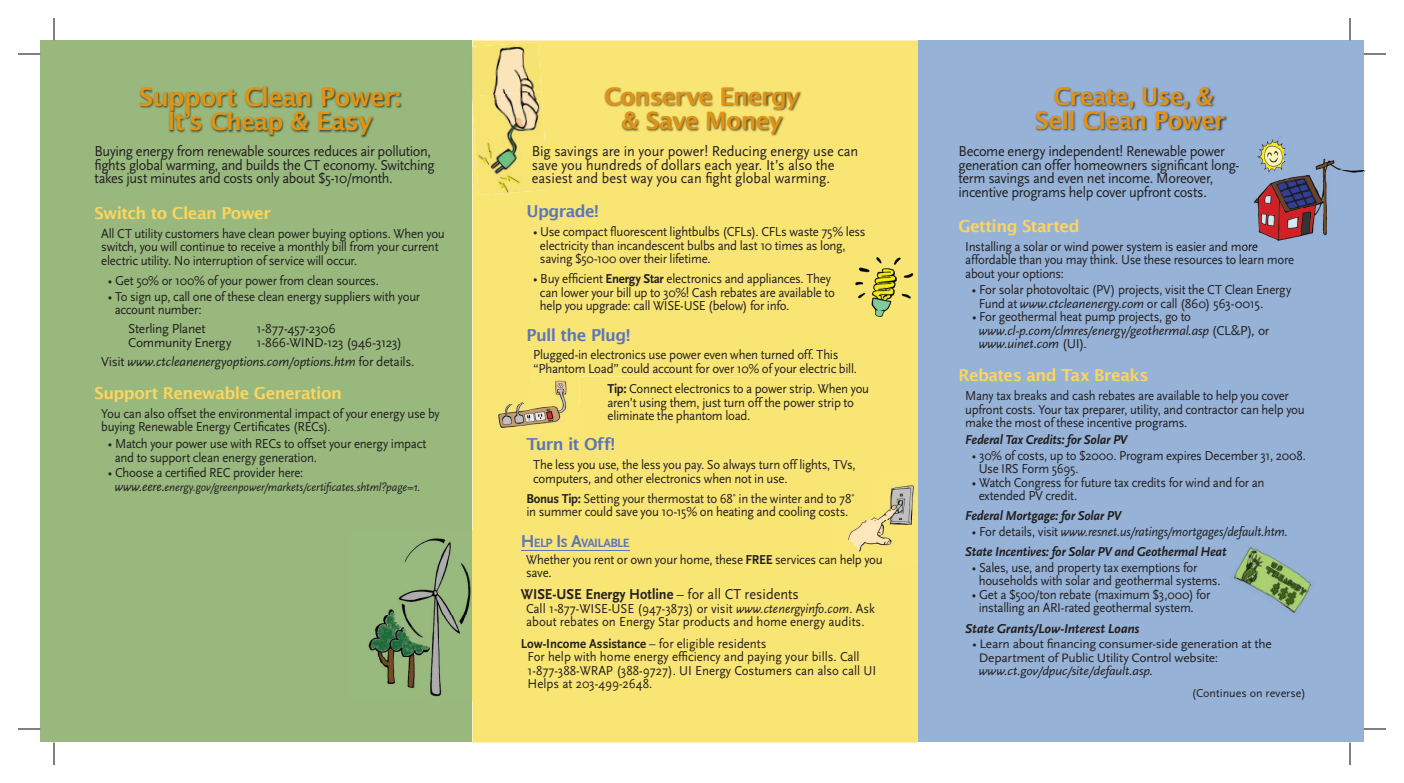
<style>
.page{position:relative;width:1404px;height:783px;background:#fff}
.page>*{position:absolute;margin:0;border:0;box-sizing:border-box;transform-origin:0 0}
.t1{font:600 25.5px/24px "Lucida Sans";letter-spacing:-.04em;color:#e19317;text-align:center}
.t2{font:600 24px/24px "Lucida Sans";letter-spacing:-.04em;color:#e19317;text-align:center}
.t3{font:600 16.5px "Lucida Sans";letter-spacing:-.035em;color:#fed55c}
.t4{font:600 16.5px "Lucida Sans";letter-spacing:-.035em;color:#5d76ba}
.t5{font:15px/13.5px "Scala Sans";letter-spacing:-.02em;color:#231f20;scale:.95 1}
.t6{font:15px/13.5px "Scala Sans";color:#231f20;scale:.95 1}
.t7{font:700 15px "Scala Sans";color:#231f20;scale:.95 1}
.t8{font:13.5px/13.5px "Scala Sans";letter-spacing:-.02em;color:#231f20;scale:.95 1}
.t9{font:13.5px/13.5px "Scala Sans";color:#231f20;scale:.95 1}
.t10{font:13.5px/18.9px "Scala Sans";letter-spacing:-.02em;color:#231f20}
.t11{font:italic 13.5px/20.2px "Scala Sans";letter-spacing:-.015em;color:#231f20;scale:.95 1}
.t12{font:italic 13.5px/13.5px "Scala Sans";letter-spacing:-.015em;color:#231f20}
.t13{font:italic 700 13.5px "Scala Sans";letter-spacing:-.015em;color:#231f20;scale:.95 1}
.t14{font:italic 700 13.5px "Scala Sans";letter-spacing:-.015em;color:#231f20}
.t15{font:12.9px/13.5px "Scala Sans";letter-spacing:-.02em;color:#231f20;scale:1.05 1}
.t16{font:italic 12.9px "Scala Sans";letter-spacing:-.01em;color:#231f20;scale:1.05 1}
.t17{font:700 12.6px "Scala Sans";letter-spacing:-.055em;color:#5d76ba}
.t18{font:italic 12px "Scala Sans";letter-spacing:-.01em;color:#231f20;scale:.95 1}
.t19{font:12px "Scala Sans";color:#231f20}
.s1{font-size:24px}
.s2{font-style:italic}
.s3{font-size:13.5px}
.s4{font-weight:700}
.s5{font-size:18px}
.s6{font-weight:400}
.s7{font-style:normal}
</style>
<div class="page">
<div style="left:40px;top:40px;width:432px;height:702px;background:#98b87d"></div>
<div style="left:918px;top:40px;width:446px;height:702px;background:#96b2d7"></div>
<div style="left:472px;top:40px;width:446px;height:702px;background:#f9e574"></div>
<div style="left:534px;top:363px;width:323px;height:13px;background:#f9e574"></div>
<img style="left:472px;top:91px;width:76px;height:104px">
<img style="left:472px;top:42px;width:69px;height:54px">
<img style="left:855px;top:256px;width:59px;height:61px">
<img style="left:837px;top:480px;width:81px;height:82px">
<img style="left:139px;top:86px;width:263px;height:52px">
<img style="left:1036px;top:87px;width:192px;height:44px">
<img style="left:605px;top:87px;width:197px;height:49px">
<hr style="left:521px;top:550px;width:109px;height:1px;background:#5d76ba">
<img style="left:1254px;top:136px;width:112px;height:105px">
<svg style="left:1246px;top:244px;width:12px;height:3px"></svg>
<img style="left:480px;top:376px;width:99px;height:58px">
<img style="left:534px;top:376px;width:45px;height:1px">
<img style="left:368px;top:530px;width:124px;height:171px">
<img style="left:1233px;top:547px;width:49px;height:45px">
<img style="left:1262px;top:563px;width:50px;height:50px">
<svg style="left:18px;top:54px;width:22px;height:1px"></svg>
<svg style="left:1364px;top:54px;width:22px;height:1px"></svg>
<svg style="left:18px;top:729px;width:22px;height:1px"></svg>
<svg style="left:1364px;top:729px;width:22px;height:1px"></svg>
<svg style="left:54px;top:18px;width:1px;height:22px"></svg>
<svg style="left:54px;top:742px;width:1px;height:23px"></svg>
<svg style="left:1350px;top:18px;width:1px;height:22px"></svg>
<svg style="left:1350px;top:742px;width:1px;height:23px"></svg>
<h1 class="t1" style="left:139px;top:85px;width:264px">Support Clean Power:<br>It’s <span class="s1">Cheap</span> &amp; Easy</h1>
<h2 class="t2" style="left:1035px;top:84px;width:191px">Create, Use, &amp;<br>Sell Clean Power</h2>
<h2 class="t2" style="left:604px;top:84px;width:197px">Conserve Energy &amp; Save Money</h2>
<p class="t5" style="left:94px;top:145px;width:360px">Buying energy from renewable sources reduces air pollution, fights global warming, and builds the CT economy. Switching takes just minutes and costs only about $5-10/month.</p>
<p class="t3" style="left:94px;top:204px;width:178px">Switch to Clean Power</p>
<p class="t8" style="left:101px;top:227px;width:363px">All CT utility customers have clean power buying options. When you switch, you will continue to receive a monthly bill from your current electric utility. No interruption of service will occur.</p>
<p class="t8" style="left:108px;top:274px;width:287px">• Get 50% or 100% of your power from clean sources.</p>
<p class="t8" style="left:115px;top:290px;width:323px;text-indent:-7px">• To sign up, call one of these clean energy suppliers with your account number:</p>
<p class="t10" style="left:128px;top:320px;width:79px">Sterling Planet</p>
<p class="t10" style="left:256px;top:320px;width:81px">1-877-457-2306</p>
<p class="t10" style="left:128px;top:333px;width:105px">Community Energy</p>
<p class="t10" style="left:101px;top:333px;width:315px;text-indent:155px">1-866-WIND-123 (946-3123)<br>Visit <span class="s2">www.ctcleanenergyoptions.com/options.htm</span> for details.</p>
<p class="t3" style="left:94px;top:384px;width:249px">Support Renewable Generation</p>
<p class="t8" style="left:101px;top:407px;width:358px">You can also offset the environmental impact of your energy use by buying Renewable Energy Certificates (RECs).</p>
<p class="t8" style="left:115px;top:437px;width:330px;text-indent:-7px">• Match your power use with RECs to offset your energy impact and to support clean energy generation.</p>
<p class="t8" style="left:108px;top:466px;width:207px">• Choose a certified REC provider here:</p>
<p class="t18" style="left:115px;top:480px;width:323px"><span class="s3">www.eere.</span>energy.gov/greenpower/markets/certificates.shtml?page=1.</p>
<p class="t6" style="left:532px;top:145px;width:345px">Big savings are in your power! Reducing energy use can save you hundreds of dollars each year. It’s also the easiest and best way you can fight global warming.</p>
<p class="t4" style="left:526px;top:202px;width:74px">Upgrade!</p>
<p class="t8" style="left:540px;top:225px;width:344px;text-indent:-7px">• Use compact fluorescent lightbulbs (CFLs). CFLs waste 75% less electricity than incandescent bulbs and last 10 times as long, saving $50-100 over their lifetime.</p>
<p class="t8" style="left:540px;top:273px;width:312px;text-indent:-7px">• Buy efficient <span class="s4">Energy Star</span> electronics and appliances. They can lower your bill up to 30%! Cash rebates are available to help you upgrade: call WISE-USE (below) for info.</p>
<p class="t4" style="left:526px;top:325px;width:105px">Pull the Plug!</p>
<p class="t8" style="left:533px;top:349px;width:342px">Plugged-in electronics use power even when turned off. This “Phantom Load” could account for over 10% of your electric bill.</p>
<p class="t8" style="left:607px;top:382px;width:277px"><span class="s4">Tip:</span> Connect electronics to a power strip. When you aren’t using them, just turn off the power strip to eliminate the phantom load.</p>
<p class="t4" style="left:526px;top:435px;width:90px">Turn it Off!</p>
<p class="t8" style="left:533px;top:458px;width:341px">The less you use, the less you pay. So always turn off lights, TVs, computers, and other electronics when not in use.</p>
<p class="t8" style="left:527px;top:492px;width:347px"><span class="s4">Bonus Tip:</span> Setting your thermostat to 68˚ in the winter and to 78˚ in summer could save you 10-15% on heating and cooling costs.</p>
<p class="t17" style="left:521px;top:536px;width:110px"><span class="s5">H</span>ELP <span class="s5">I</span>S <span class="s5">A</span>VAILABLE</p>
<p class="t8" style="left:526px;top:553px;width:377px">Whether you rent or own your home, these <span class="s4">FREE</span> services can help you save.</p>
<p class="t7" style="left:521px;top:586px;width:294px">WISE-USE Energy Hotline <span class="s6">– for all CT residents</span></p>
<p class="t9" style="left:526px;top:602px;width:369px">Call 1-877-WISE-USE (947-3873) or visit <span class="s2">www.ctenergyinfo.com</span>. Ask about rebates on Energy Star products and home energy audits.</p>
<p class="t9" style="left:528px;top:637px;width:369px;text-indent:-7px"><span class="s4">Low-Income Assistance</span> – for eligible residents<br>For help with home energy efficiency and paying your bills. Call 1-877-388-WRAP (388-9727). UI Energy Costumers can also call UI Helps at 203-499-2648.</p>
<p class="t5" style="left:958px;top:145px;width:297px">Become energy independent! Renewable power generation can offer homeowners significant long&shy;term savings and even net income. Moreover, incentive programs help cover upfront costs.</p>
<p class="t3" style="left:958px;top:217px;width:123px">Getting Started</p>
<p class="t8" style="left:965px;top:240px;width:348px">Installing a solar or wind power system is easier and more affordable than you may think. Use these resources to learn more about your options:</p>
<p class="t8" style="left:979px;top:284px;width:330px;text-indent:-7px">• For solar photovoltaic (PV) projects, visit the CT Clean Energy<br>Fund at <span class="s2">www.ctcleanenergy.com</span> or call (860) 563-0015.</p>
<p class="t12" style="left:979px;top:311px;width:292px;text-indent:-7px"><span class="s7">• For geothermal heat pump projects, go to </span>www.cl-p.com/clmres/energy/geothermal.asp <span class="s7">(CL&amp;P)</span>, <span class="s7">or </span>www.uinet.com <span class="s7">(UI).</span></p>
<p class="t3" style="left:958px;top:366px;width:192px">Rebates and Tax Breaks</p>
<p class="t8" style="left:965px;top:389px;width:359px">Many tax breaks and cash rebates are available to help you cover upfront costs. Your tax preparer, utility, and contractor can help you make the most of these incentive programs.</p>
<p class="t13" style="left:965px;top:432px;width:172px">Federal Tax Credits: for Solar PV</p>
<p class="t8" style="left:979px;top:449px;width:346px;text-indent:-7px">• 30% of costs, up to $2000. Program expires December 31, 2008.<br>Use IRS Form 5695.</p>
<p class="t8" style="left:979px;top:476px;width:302px;text-indent:-7px">• Watch Congress for future tax credits for wind and for an extended PV credit.</p>
<p class="t13" style="left:965px;top:509px;width:166px">Federal Mortgage: for Solar PV</p>
<p class="t11" style="left:965px;top:522px;width:341px;text-indent:7px"><span class="s7">• For details, visit</span> www.resnet.us/ratings/mortgages/default.htm.<br><span class="s4">State Incentives: for Solar PV and Geothermal Heat</span></p>
<p class="t8" style="left:979px;top:561px;width:256px;text-indent:-7px">• Sales, use, and property tax exemptions for households with solar and geothermal systems.</p>
<p class="t8" style="left:979px;top:588px;width:246px;text-indent:-7px">• Get a $500/ton rebate (maximum $3,000) for installing an ARI-rated geothermal system.</p>
<p class="t14" style="left:965px;top:621px;width:176px">State Grants/Low-Interest Loans</p>
<p class="t15" style="left:979px;top:638px;width:281px;text-indent:-7px">• Learn about financing consumer-side generation at the<br>Department of Public Utility Control website:</p>
<p class="t16" style="left:979px;top:664px;width:168px">www.ct.gov/dpuc/site/default.asp.</p>
<p class="t19" style="left:1192px;top:687px;width:115px">(Continues on reverse)</p>
</div>
